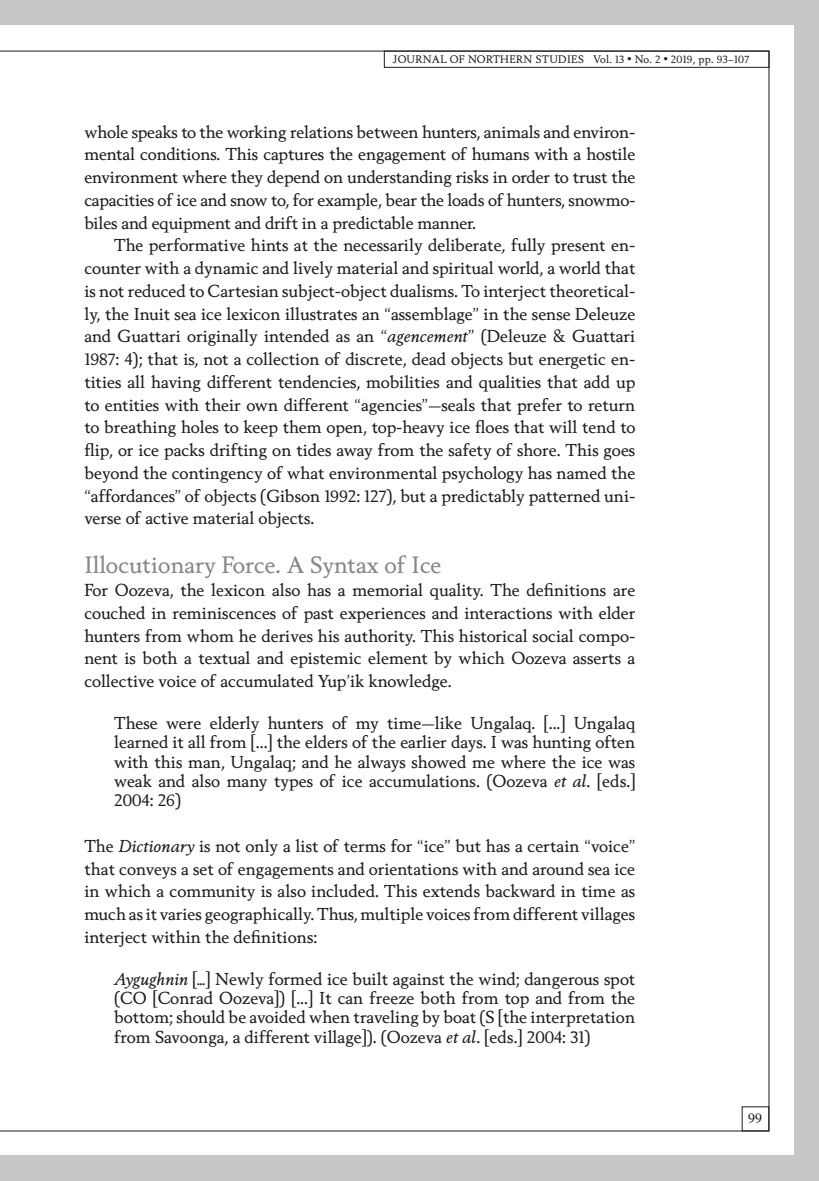
<style>
.page{position:relative;width:819px;height:1181px;background:#fff}
.page>*{position:absolute;margin:0;border:0;box-sizing:border-box;transform-origin:0 0}
.t1{font:22.75px "Berling Nova Text";color:#878787}
.t2{font:16.62px/22.8px "Berling Nova Text";color:#1d1d1b;text-align:justify}
.t3{font:14px "Times";color:#1d1d1b}
.t4{font:10.5px "Berling Nova Text";letter-spacing:.03em;color:#1d1d1b}
.s1{font-style:italic}
</style>
<div class="page">
<div style="left:794px;top:0;width:25px;height:1181px;background:#c7c7c6"></div>
<div style="left:0;top:0;width:819px;height:25px;background:#c7c7c6"></div>
<div style="left:0;top:1155px;width:819px;height:26px;background:#c7c7c6"></div>
<div style="left:384px;top:51px;width:385px;height:17px;border:1px solid #1d1d1b"></div>
<p class="t4" style="left:393px;top:53px;width:358px">JOURNAL OF NORTHERN STUDIES Vol. 13 <sup>•</sup> No. 2 <sup>•</sup> 2019, pp. 93–107</p>
<p class="t2" style="left:84px;top:120px;width:552px">whole speaks to the working relations between hunters, animals and environ&shy;mental conditions. This captures the engagement of humans with a hostile environment where they depend on understanding risks in order to trust the capacities of ice and snow to, for example, bear the loads of hunters, snowmo&shy;biles and equipment and drift in a predictable manner.</p>
<p class="t2" style="left:84px;top:233px;width:552px;text-indent:30px">The performative hints at the necessarily deliberate, fully present en&shy;counter with a dynamic and lively material and spiritual world, a world that is not reduced to Cartesian subject-object dualisms. To interject theoretical&shy;ly, the Inuit sea ice lexicon illustrates an “assemblage” in the sense Deleuze and Guattari originally intended as an “<span class="s1">agencement</span>” (Deleuze &amp; Guattari 1987: 4); that is, not a collection of discrete, dead objects but energetic en&shy;tities all having different tendencies, mobilities and qualities that add up to entities with their own different “agencies”—seals that prefer to return to breathing holes to keep them open, top-heavy ice floes that will tend to flip, or ice packs drifting on tides away from the safety of shore. This goes beyond the contingency of what environmental psychology has named the “affordances” of objects (Gibson 1992: 127), but a predictably patterned uni&shy;verse of active material objects.</p>
<h1 class="t1" style="left:84px;top:551px;width:358px">Illocutionary Force. A Syntax of Ice</h1>
<p class="t2" style="left:84px;top:578px;width:552px">For Oozeva, the lexicon also has a memorial quality. The definitions are couched in reminiscences of past experiences and interactions with elder hunters from whom he derives his authority. This historical social compo&shy;nent is both a textual and epistemic element by which Oozeva asserts a collective voice of accumulated Yup’ik knowledge.</p>
<p class="t2" style="left:114px;top:713px;width:522px;line-height:19.2px">These were elderly hunters of my time—like Ungalaq. [...] Ungalaq learned it all from [...] the elders of the earlier days. I was hunting often with this man, Ungalaq; and he always showed me where the ice was weak and also many types of ice accumulations. (Oozeva <span class="s1">et al</span>. [eds.] 2004: 26)</p>
<p class="t2" style="left:84px;top:834px;width:552px">The <span class="s1">Dictionary</span> is not only a list of terms for “ice” but has a certain “voice” that conveys a set of engagements and orientations with and around sea ice in which a community is also included. This extends backward in time as much as it varies geographically. Thus, multiple voices from different villages interject within the definitions:</p>
<p class="t2" style="left:114px;top:968px;width:522px;line-height:19.2px"><span class="s1">Aygughnin</span> [<span class="s1">...</span>] Newly formed ice built against the wind; dangerous spot (CO [Conrad Oozeva]) [...] It can freeze both from top and from the bottom; should be avoided when traveling by boat (S [the interpretation from Savoonga, a different village]). (Oozeva <span class="s1">et al</span>. [eds.] 2004: 31)</p>
<p class="t3" style="left:748px;top:1105px;width:15px">99</p>
</div>
